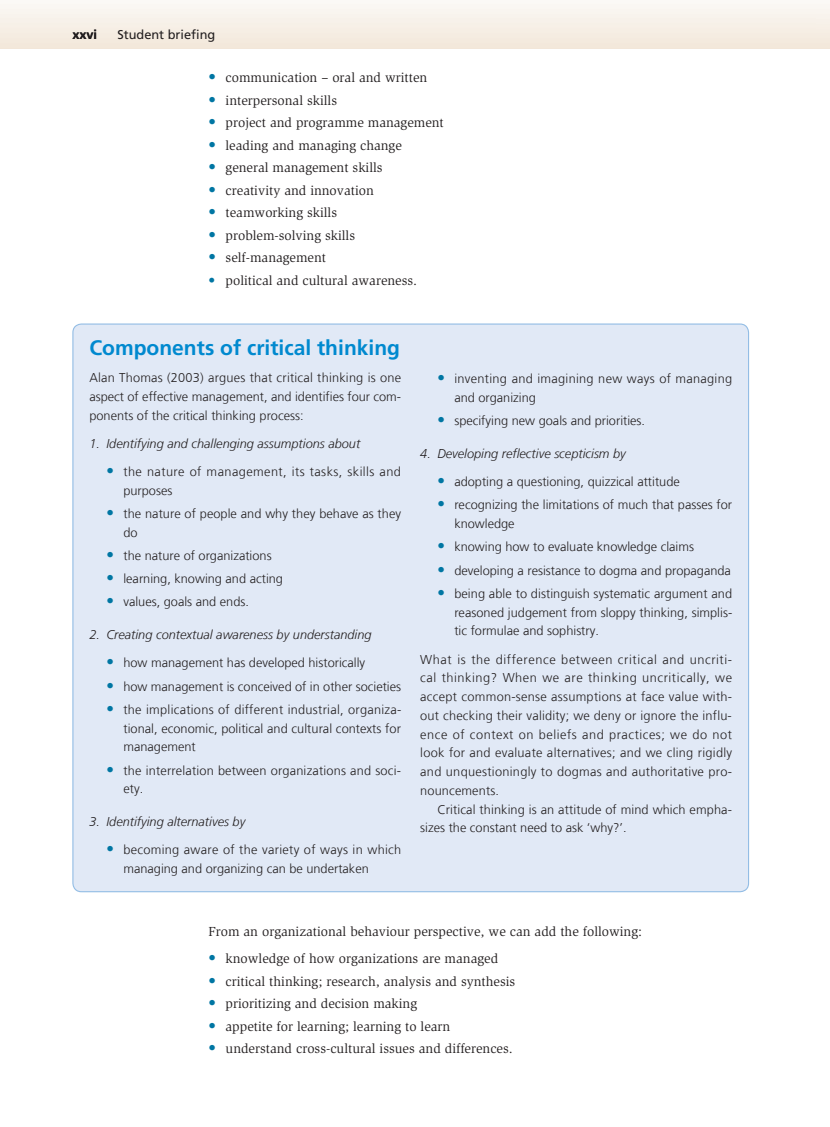
<style>
.page{position:relative;width:830px;height:1127px;background:#fff}
.page>*{position:absolute;margin:0;border:0;box-sizing:border-box;transform-origin:0 0}
.t1{font:700 21px "Frutiger LT Com";color:#0089cf}
.t2{font:13.5px "Slimbach Std";color:#231f20}
.t3{font:300 12.75px/18.8px "Frutiger LT Com";color:#231f20}
.t4{font:italic 300 12.75px "Frutiger LT Com";color:#231f20}
.t5{font:300 12.75px/18.8px "Frutiger LT Com";letter-spacing:.025em;color:#231f20}
.t6{font:300 12.75px/18.8px "Frutiger LT Com";letter-spacing:.035em;color:#231f20}
.t7{font:12.75px "Frutiger LT Com";color:#231f20}
.t8{font:700 12.75px "Frutiger LT Com";color:#231f20}
.s1{font-size:15px;color:#0076a3}
.s2{color:#0076a3}
.s3{font-family:"Slimbach Std";font-weight:400;font-size:15px;color:#0076a3}
</style>
<div class="page">
<div style="left:0;top:0;width:829px;height:49px;background:linear-gradient(to bottom,#fbf9f6,#f3e7d9)"></div>
<svg style="left:816px;top:0;width:13px;height:49px"></svg>
<div style="left:73px;top:324px;width:675px;height:568px;background:#e1e9f6;border-radius:9px"></div>
<p class="t8" style="left:72px;top:27px;width:26px">xxvi</p>
<p class="t7" style="left:117px;top:27px;width:99px">Student briefing</p>
<p class="t2" style="left:208px;top:70px;width:220px"><span class="s1">•</span> communication – oral and written</p>
<p class="t2" style="left:208px;top:93px;width:130px"><span class="s1">•</span> interpersonal skills</p>
<p class="t2" style="left:208px;top:115px;width:237px"><span class="s1">•</span> project and programme management</p>
<p class="t2" style="left:208px;top:138px;width:195px"><span class="s1">•</span> leading and managing change</p>
<p class="t2" style="left:208px;top:160px;width:175px"><span class="s1">•</span> general management skills</p>
<p class="t2" style="left:208px;top:183px;width:167px"><span class="s1">•</span> creativity and innovation</p>
<p class="t2" style="left:208px;top:205px;width:130px"><span class="s1">•</span> teamworking skills</p>
<p class="t2" style="left:208px;top:228px;width:148px"><span class="s1">•</span> problem-solving skills</p>
<p class="t2" style="left:208px;top:250px;width:119px"><span class="s1">•</span> self-management</p>
<p class="t2" style="left:208px;top:273px;width:210px"><span class="s2">•</span> political and cultural awareness.</p>
<h1 class="t1" style="left:89px;top:335px;width:312px">Components of critical thinking</h1>
<p class="t3" style="left:89px;top:368px;width:313px;text-align:justify">Alan Thomas (2003) argues that critical thinking is one aspect of effective management, and identifies four com&shy;ponents of the critical thinking process:</p>
<p class="t4" style="left:89px;top:436px;width:272px">1. Identifying and challenging assumptions about</p>
<p class="t6" style="left:123px;top:462px;width:279px;text-indent:-17px"><span class="s3">•</span> the nature of management, its tasks, skills and purposes</p>
<p class="t3" style="left:123px;top:504px;width:279px;text-indent:-17px"><span class="s3">•</span> the nature of people and why they behave as they do</p>
<p class="t3" style="left:106px;top:546px;width:167px"><span class="s3">•</span> the nature of organizations</p>
<p class="t3" style="left:106px;top:569px;width:178px"><span class="s3">•</span> learning, knowing and acting</p>
<p class="t3" style="left:106px;top:592px;width:144px"><span class="s3">•</span> values, goals and ends.</p>
<p class="t4" style="left:89px;top:627px;width:283px">2. Creating contextual awareness by understanding</p>
<p class="t3" style="left:106px;top:653px;width:260px"><span class="s3">•</span> how management has developed historically</p>
<p class="t3" style="left:106px;top:676px;width:296px"><span class="s3">•</span> how management is conceived of in other societies</p>
<p class="t3" style="left:123px;top:700px;width:279px;text-align:justify;text-indent:-17px"><span class="s3">•</span> the implications of different industrial, organiza&shy;tional, economic, political and cultural contexts for management</p>
<p class="t3" style="left:123px;top:760px;width:279px;text-indent:-17px"><span class="s3">•</span> the interrelation between organizations and soci&shy;ety.</p>
<p class="t4" style="left:89px;top:813px;width:157px">3. Identifying alternatives by</p>
<p class="t3" style="left:123px;top:840px;width:279px;text-indent:-17px"><span class="s3">•</span> becoming aware of the variety of ways in which managing and organizing can be undertaken</p>
<p class="t5" style="left:454px;top:369px;width:279px;text-indent:-17px"><span class="s3">•</span> inventing and imagining new ways of managing and organizing</p>
<p class="t3" style="left:437px;top:411px;width:209px"><span class="s3">•</span> specifying new goals and priorities.</p>
<p class="t4" style="left:420px;top:446px;width:207px">4. Developing reflective scepticism by</p>
<p class="t3" style="left:437px;top:472px;width:244px"><span class="s3">•</span> adopting a questioning, quizzical attitude</p>
<p class="t3" style="left:454px;top:495px;width:279px;text-indent:-17px"><span class="s3">•</span> recognizing the limitations of much that passes for knowledge</p>
<p class="t3" style="left:437px;top:537px;width:258px"><span class="s3">•</span> knowing how to evaluate knowledge claims</p>
<p class="t3" style="left:437px;top:561px;width:295px"><span class="s3">•</span> developing a resistance to dogma and propaganda</p>
<p class="t3" style="left:454px;top:584px;width:279px;text-align:justify;text-indent:-17px"><span class="s3">•</span> being able to distinguish systematic argument and reasoned judgement from sloppy thinking, simplis&shy;tic formulae and sophistry.</p>
<p class="t3" style="left:420px;top:649px;width:313px;text-align:justify">What is the difference between critical and uncriti&shy;cal thinking? When we are thinking uncritically, we accept common-sense assumptions at face value with&shy;out checking their validity; we deny or ignore the influ&shy;ence of context on beliefs and practices; we do not look for and evaluate alternatives; and we cling rigidly and unquestioningly to dogmas and authoritative pro&shy;nouncements.</p>
<p class="t3" style="left:420px;top:800px;width:313px;text-indent:17px">Critical thinking is an attitude of mind which empha&shy;sizes the constant need to ask ‘why?’.</p>
<p class="t2" style="left:208px;top:924px;width:435px">From an organizational behaviour perspective, we can add the following:</p>
<p class="t2" style="left:208px;top:951px;width:291px"><span class="s1">•</span> knowledge of how organizations are managed</p>
<p class="t2" style="left:208px;top:973px;width:308px"><span class="s1">•</span> critical thinking; research, analysis and synthesis</p>
<p class="t2" style="left:208px;top:996px;width:210px"><span class="s1">•</span> prioritizing and decision making</p>
<p class="t2" style="left:208px;top:1018px;width:243px"><span class="s1">•</span> appetite for learning; learning to learn</p>
<p class="t2" style="left:208px;top:1041px;width:306px"><span class="s1">•</span> understand cross-cultural issues and differences.</p>
</div>
